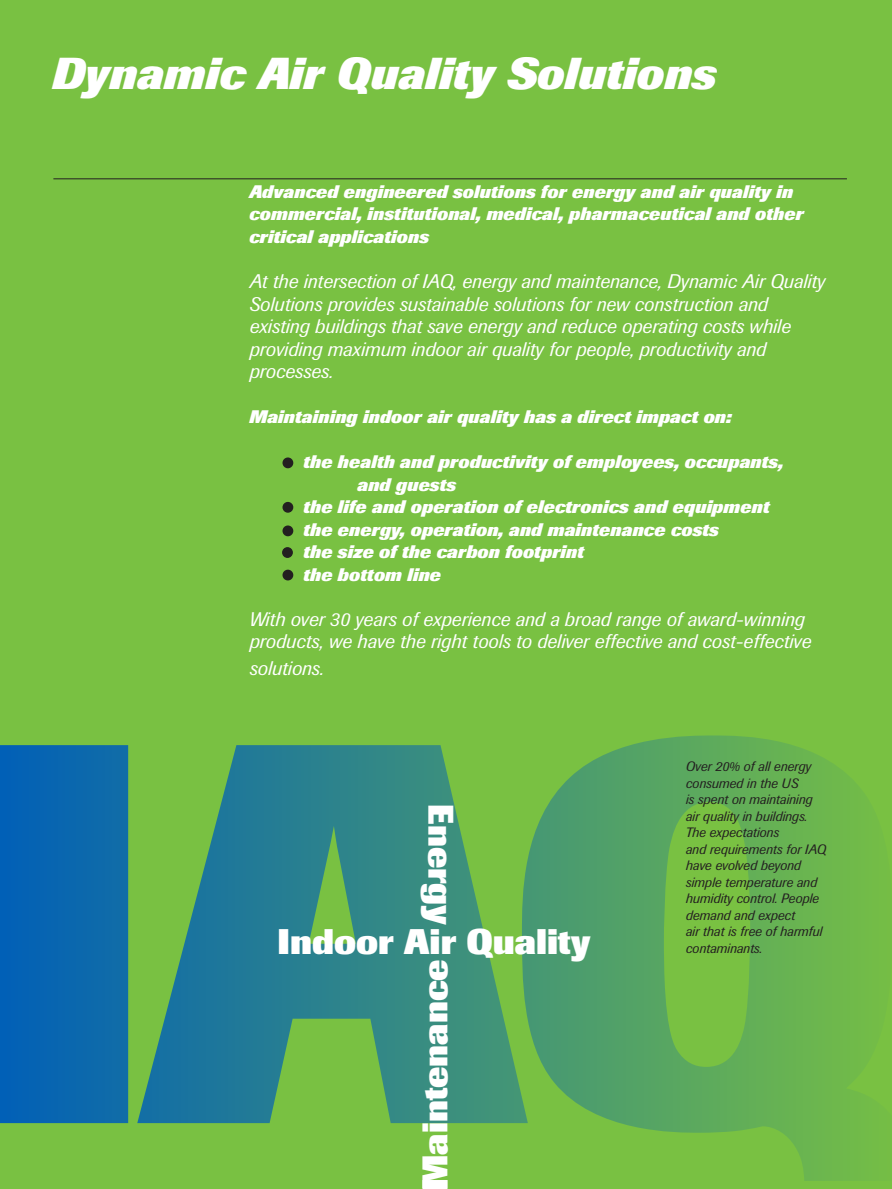
<style>
.page{position:relative;width:892px;height:1189px;background:#fff}
.page>*{position:absolute;margin:0;border:0;box-sizing:border-box;transform-origin:0 0}
.t1{font:italic 800 44.25px "Imago";color:#fff}
.t2{font:800 35.25px "Imago";color:#fff}
.t3{font:italic 19.5px/22.5px "Imago";color:#fff}
.t4{font:italic 800 18px/22.5px "Imago";color:#fff}
.t5{font:italic 13.5px/16.5px "Imago";color:#231f20}
</style>
<div class="page">
<div style="left:0;top:0;width:891px;height:1189px;background:#79c142"></div>
<svg style="left:0;top:735px;width:840px;height:445px"></svg>
<div style="left:283px;top:458px;width:9px;height:9px;background:#231f20;border-radius:50%"></div>
<div style="left:282px;top:457px;width:11px;height:11px;border:2px solid #231f20;border-radius:50%"></div>
<div style="left:283px;top:502px;width:9px;height:10px;background:#231f20;border-radius:50%"></div>
<div style="left:282px;top:502px;width:11px;height:10px;border:2px solid #231f20;border-radius:50%"></div>
<div style="left:283px;top:526px;width:9px;height:9px;background:#231f20;border-radius:50%"></div>
<div style="left:282px;top:525px;width:11px;height:11px;border:2px solid #231f20;border-radius:50%"></div>
<div style="left:283px;top:548px;width:9px;height:9px;background:#231f20;border-radius:50%"></div>
<div style="left:282px;top:547px;width:11px;height:11px;border:2px solid #231f20;border-radius:50%"></div>
<div style="left:283px;top:570px;width:9px;height:9px;background:#231f20;border-radius:50%"></div>
<div style="left:282px;top:569px;width:11px;height:11px;border:2px solid #231f20;border-radius:50%"></div>
<hr style="left:53px;top:179px;width:793px;height:1px;background:#231f20">
<svg style="left:422px;top:1180px;width:25px;height:9px"></svg>
<p class="t1" style="left:52px;top:48px;width:665px">Dynamic Air Quality Solutions</p>
<p class="t4" style="left:249px;top:181px;width:555px">Advanced engineered solutions for energy and air quality in commercial, institutional, medical, pharmaceutical and other critical applications</p>
<p class="t3" style="left:249px;top:270px;width:577px">At the intersection of IAQ, energy and maintenance, Dynamic Air Quality<br>Solutions provides sustainable solutions for new construction and</p>
<p class="t3" style="left:249px;top:315px;width:542px">existing buildings that save energy and reduce operating costs while</p>
<p class="t3" style="left:249px;top:338px;width:518px">providing maximum indoor air quality for people, productivity and</p>
<p class="t3" style="left:249px;top:360px;width:85px">processes.</p>
<p class="t4" style="left:249px;top:406px;width:483px">Maintaining indoor air quality has a direct impact on:</p>
<p class="t4" style="left:303px;top:451px;width:481px">the health and productivity of employees, occupants,</p>
<p class="t4" style="left:357px;top:473px;width:100px">and guests</p>
<p class="t4" style="left:303px;top:496px;width:467px">the life and operation of electronics and equipment</p>
<p class="t4" style="left:303px;top:518px;width:417px">the energy, operation, and maintenance costs</p>
<p class="t4" style="left:303px;top:541px;width:282px">the size of the carbon footprint</p>
<p class="t4" style="left:303px;top:563px;width:139px">the bottom line</p>
<p class="t3" style="left:249px;top:608px;width:563px">With over 30 years of experience and a broad range of award-winning products, we have the right tools to deliver effective and cost-effective</p>
<p class="t3" style="left:249px;top:657px;width:76px">solutions.</p>
<p class="t2" style="left:462px;top:804px;width:122px;rotate:90deg">Energy</p>
<p class="t2" style="left:413px;top:1189px;width:232px;rotate:-90deg">Maintenance</p>
<p class="t2" style="left:277px;top:921px;width:314px">Indoor Air Quality</p>
<p class="t5" style="left:685px;top:758px;width:127px">Over 20% of all energy</p>
<p class="t5" style="left:685px;top:774px;width:114px">consumed in the US</p>
<p class="t5" style="left:685px;top:791px;width:128px">is spent on maintaining</p>
<p class="t5" style="left:685px;top:807px;width:123px">air quality in buildings.</p>
<p class="t5" style="left:685px;top:824px;width:95px">The expectations</p>
<p class="t5" style="left:685px;top:840px;width:142px">and requirements for IAQ</p>
<p class="t5" style="left:685px;top:857px;width:117px">have evolved beyond</p>
<p class="t5" style="left:685px;top:873px;width:135px">simple temperature and humidity control. People</p>
<p class="t5" style="left:685px;top:906px;width:111px">demand and expect</p>
<p class="t5" style="left:685px;top:923px;width:138px">air that is free of harmful</p>
<p class="t5" style="left:685px;top:939px;width:78px">contaminants.</p>
</div>
